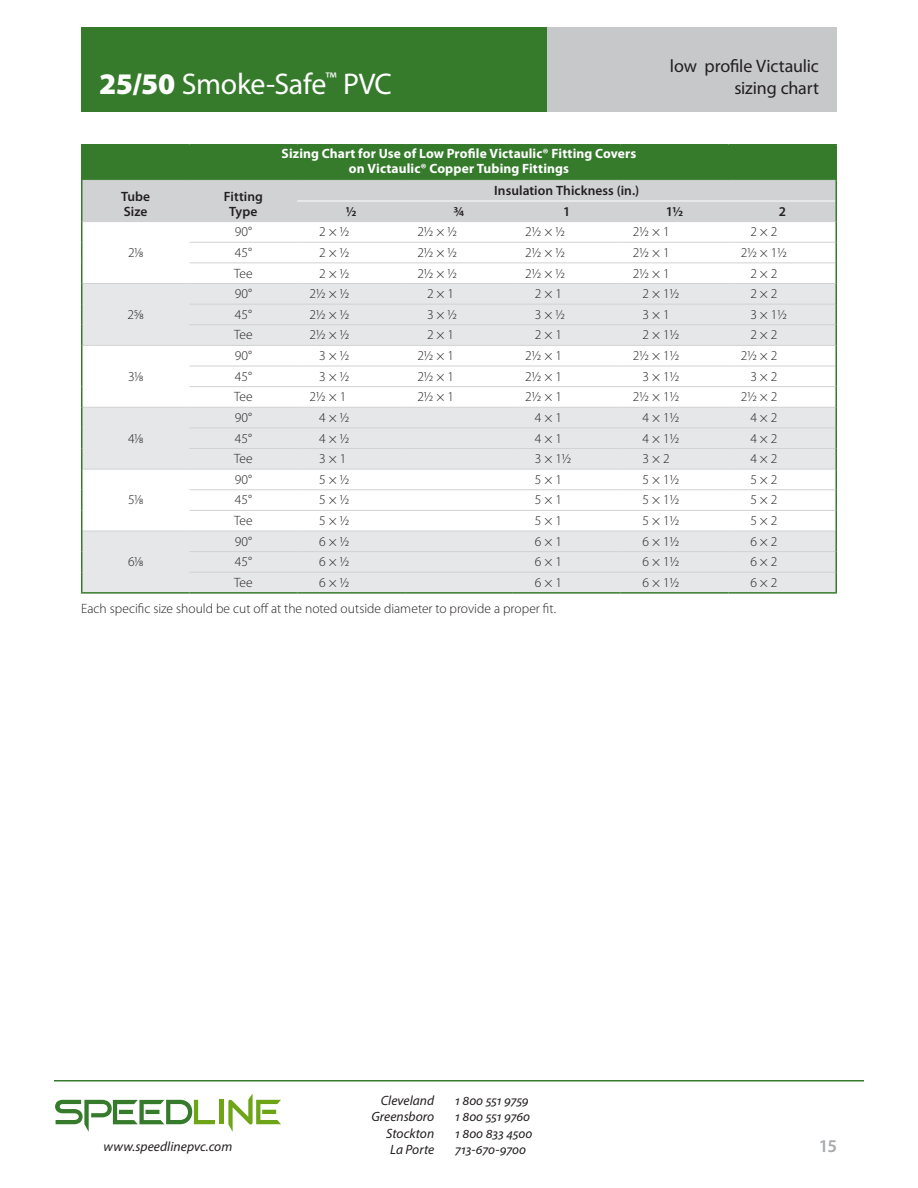
<style>
.page{position:relative;width:918px;height:1188px;background:#fff}
.page>*{position:absolute;margin:0;border:0;box-sizing:border-box;transform-origin:0 0}
.t1{font:30px "Myriad Pro";letter-spacing:-.01em;color:#fff}
.t2{font:18px/21.6px "Myriad Pro";letter-spacing:-.01em;color:#231f20;text-align:right}
.t3{font:600 18px "Myriad Pro";color:#a8a9ad}
.Table{font:300 13.5px "Myriad Pro";color:#231f20}
.t4{font:italic 13.5px "Myriad Pro";color:#231f20}
.Table_Head{font:700 13.5px/15px "Myriad Pro";letter-spacing:.01em;color:#fff;text-align:center}
.Specs_Copy{font:300 13.5px "Myriad Pro";color:#231f20}
.Table_Subhead_1{font:600 13.5px/15px "Myriad Pro";letter-spacing:.005em;color:#231f20}
.s1{font-weight:900}
</style>
<div class="page">
<div style="left:81px;top:27px;width:466px;height:85px;background:#357b2b"></div>
<div style="left:547px;top:27px;width:290px;height:85px;background:#c7c8ca"></div>
<hr style="left:54px;top:1080px;width:810px;height:2px;background:#357b2b">
<svg style="left:228px;top:1094px;width:53px;height:38px"></svg>
<svg style="left:55px;top:1100px;width:160px;height:32px"></svg>
<div style="left:219px;top:1100px;width:5px;height:24px;background:#6ea516"></div>
<div style="left:82px;top:145px;width:754px;height:35px;background:#357b2b"></div>
<hr style="left:81px;top:144px;width:109px;height:2px;background:#357b2b">
<hr style="left:81px;top:146px;width:1px;height:34px;background:#357b2b">
<hr style="left:190px;top:144px;width:107px;height:2px;background:#357b2b">
<hr style="left:297px;top:144px;width:108px;height:2px;background:#357b2b">
<hr style="left:405px;top:144px;width:108px;height:2px;background:#357b2b">
<hr style="left:513px;top:144px;width:108px;height:2px;background:#357b2b">
<hr style="left:621px;top:144px;width:107px;height:2px;background:#357b2b">
<hr style="left:728px;top:144px;width:109px;height:2px;background:#357b2b">
<hr style="left:836px;top:146px;width:1px;height:34px;background:#357b2b">
<hr style="left:81px;top:592px;width:109px;height:2px;background:#357b2b">
<svg style="left:81px;top:180px;width:756px;height:412px"></svg>
<hr style="left:190px;top:592px;width:107px;height:2px;background:#357b2b">
<hr style="left:297px;top:592px;width:108px;height:2px;background:#357b2b">
<hr style="left:405px;top:592px;width:108px;height:2px;background:#357b2b">
<hr style="left:513px;top:592px;width:108px;height:2px;background:#357b2b">
<hr style="left:621px;top:592px;width:107px;height:2px;background:#357b2b">
<hr style="left:728px;top:592px;width:109px;height:2px;background:#357b2b">
<h1 class="t1" style="left:99px;top:65px;width:295px"><span class="s1">25/50</span> Smoke-Safe<sup>™</sup> PVC</h1>
<p class="Table_Head" style="left:282px;top:145px;width:356px">Sizing Chart for Use of Low Profile Victaulic® Fitting Covers on Victaulic® Copper Tubing Fittings</p>
<p class="t2" style="left:670px;top:55px;width:151px">low profile Victaulic sizing chart</p>
<p class="Table_Subhead_1" style="left:121px;top:188px;width:31px">Tube<br>Size</p>
<p class="Table_Subhead_1" style="left:224px;top:188px;width:41px;text-align:center">Fitting<br>Type</p>
<p class="Table_Subhead_1" style="left:494px;top:183px;width:146px">Insulation Thickness (in.)</p>
<p class="Table_Subhead_1" style="left:346px;top:203px;width:12px">½</p>
<p class="Table_Subhead_1" style="left:454px;top:203px;width:12px">¾</p>
<p class="Table_Subhead_1" style="left:563px;top:203px;width:9px">1</p>
<p class="Table_Subhead_1" style="left:666px;top:203px;width:19px">1½</p>
<p class="Table_Subhead_1" style="left:779px;top:203px;width:9px">2</p>
<p class="Table" style="left:128px;top:244px;width:17px">21⁄8</p>
<p class="Table" style="left:128px;top:306px;width:18px">25⁄8</p>
<p class="Table" style="left:128px;top:368px;width:17px">31⁄8</p>
<p class="Table" style="left:128px;top:430px;width:17px">41⁄8</p>
<p class="Table" style="left:128px;top:492px;width:17px">51⁄8</p>
<p class="Table" style="left:235px;top:224px;width:19px">90°</p>
<p class="Table" style="left:319px;top:224px;width:32px">2 × ½</p>
<p class="Table" style="left:417px;top:224px;width:41px">2½ × ½</p>
<p class="Table" style="left:525px;top:224px;width:41px">2½ × ½</p>
<p class="Table" style="left:633px;top:224px;width:38px">2½ × 1</p>
<p class="Table" style="left:750px;top:224px;width:29px">2 × 2</p>
<p class="Table" style="left:235px;top:244px;width:19px">45°</p>
<p class="Table" style="left:319px;top:244px;width:32px">2 × ½</p>
<p class="Table" style="left:417px;top:244px;width:41px">2½ × ½</p>
<p class="Table" style="left:525px;top:244px;width:41px">2½ × ½</p>
<p class="Table" style="left:633px;top:244px;width:38px">2½ × 1</p>
<p class="Table" style="left:741px;top:244px;width:48px">2½ × 1½</p>
<p class="Table" style="left:234px;top:265px;width:20px">Tee</p>
<p class="Table" style="left:319px;top:265px;width:32px">2 × ½</p>
<p class="Table" style="left:417px;top:265px;width:41px">2½ × ½</p>
<p class="Table" style="left:525px;top:265px;width:41px">2½ × ½</p>
<p class="Table" style="left:633px;top:265px;width:38px">2½ × 1</p>
<p class="Table" style="left:750px;top:265px;width:29px">2 × 2</p>
<p class="Table" style="left:235px;top:286px;width:19px">90°</p>
<p class="Table" style="left:310px;top:286px;width:41px">2½ × ½</p>
<p class="Table" style="left:427px;top:286px;width:29px">2 × 1</p>
<p class="Table" style="left:535px;top:286px;width:29px">2 × 1</p>
<p class="Table" style="left:643px;top:286px;width:38px">2 × 1½</p>
<p class="Table" style="left:750px;top:286px;width:29px">2 × 2</p>
<p class="Table" style="left:235px;top:306px;width:19px">45°</p>
<p class="Table" style="left:310px;top:306px;width:41px">2½ × ½</p>
<p class="Table" style="left:427px;top:306px;width:32px">3 × ½</p>
<p class="Table" style="left:535px;top:306px;width:32px">3 × ½</p>
<p class="Table" style="left:643px;top:306px;width:29px">3 × 1</p>
<p class="Table" style="left:750px;top:306px;width:38px">3 × 1½</p>
<p class="Table" style="left:234px;top:327px;width:20px">Tee</p>
<p class="Table" style="left:310px;top:327px;width:41px">2½ × ½</p>
<p class="Table" style="left:427px;top:327px;width:29px">2 × 1</p>
<p class="Table" style="left:535px;top:327px;width:29px">2 × 1</p>
<p class="Table" style="left:643px;top:327px;width:38px">2 × 1½</p>
<p class="Table" style="left:750px;top:327px;width:29px">2 × 2</p>
<p class="Table" style="left:235px;top:347px;width:19px">90°</p>
<p class="Table" style="left:319px;top:347px;width:32px">3 × ½</p>
<p class="Table" style="left:417px;top:347px;width:38px">2½ × 1</p>
<p class="Table" style="left:525px;top:347px;width:38px">2½ × 1</p>
<p class="Table" style="left:633px;top:347px;width:48px">2½ × 1½</p>
<p class="Table" style="left:741px;top:347px;width:38px">2½ × 2</p>
<p class="Table" style="left:235px;top:368px;width:19px">45°</p>
<p class="Table" style="left:319px;top:368px;width:32px">3 × ½</p>
<p class="Table" style="left:417px;top:368px;width:38px">2½ × 1</p>
<p class="Table" style="left:525px;top:368px;width:38px">2½ × 1</p>
<p class="Table" style="left:643px;top:368px;width:38px">3 × 1½</p>
<p class="Table" style="left:750px;top:368px;width:29px">3 × 2</p>
<p class="Table" style="left:234px;top:389px;width:20px">Tee</p>
<p class="Table" style="left:310px;top:389px;width:38px">2½ × 1</p>
<p class="Table" style="left:417px;top:389px;width:38px">2½ × 1</p>
<p class="Table" style="left:525px;top:389px;width:38px">2½ × 1</p>
<p class="Table" style="left:633px;top:389px;width:48px">2½ × 1½</p>
<p class="Table" style="left:741px;top:389px;width:38px">2½ × 2</p>
<p class="Table" style="left:235px;top:409px;width:19px">90°</p>
<p class="Table" style="left:319px;top:409px;width:32px">4 × ½</p>
<p class="Table" style="left:535px;top:409px;width:29px">4 × 1</p>
<p class="Table" style="left:643px;top:409px;width:38px">4 × 1½</p>
<p class="Table" style="left:750px;top:409px;width:29px">4 × 2</p>
<p class="Table" style="left:235px;top:430px;width:19px">45°</p>
<p class="Table" style="left:319px;top:430px;width:32px">4 × ½</p>
<p class="Table" style="left:535px;top:430px;width:29px">4 × 1</p>
<p class="Table" style="left:643px;top:430px;width:38px">4 × 1½</p>
<p class="Table" style="left:750px;top:430px;width:29px">4 × 2</p>
<p class="Table" style="left:234px;top:451px;width:20px">Tee</p>
<p class="Table" style="left:319px;top:451px;width:29px">3 × 1</p>
<p class="Table" style="left:535px;top:451px;width:38px">3 × 1½</p>
<p class="Table" style="left:643px;top:451px;width:29px">3 × 2</p>
<p class="Table" style="left:750px;top:451px;width:29px">4 × 2</p>
<p class="Table" style="left:235px;top:471px;width:19px">90°</p>
<p class="Table" style="left:319px;top:471px;width:32px">5 × ½</p>
<p class="Table" style="left:535px;top:471px;width:29px">5 × 1</p>
<p class="Table" style="left:643px;top:471px;width:38px">5 × 1½</p>
<p class="Table" style="left:750px;top:471px;width:29px">5 × 2</p>
<p class="Table" style="left:235px;top:492px;width:19px">45°</p>
<p class="Table" style="left:319px;top:492px;width:32px">5 × ½</p>
<p class="Table" style="left:535px;top:492px;width:29px">5 × 1</p>
<p class="Table" style="left:643px;top:492px;width:38px">5 × 1½</p>
<p class="Table" style="left:750px;top:492px;width:29px">5 × 2</p>
<p class="Table" style="left:234px;top:512px;width:20px">Tee</p>
<p class="Table" style="left:319px;top:512px;width:32px">5 × ½</p>
<p class="Table" style="left:535px;top:512px;width:29px">5 × 1</p>
<p class="Table" style="left:643px;top:512px;width:38px">5 × 1½</p>
<p class="Table" style="left:750px;top:512px;width:29px">5 × 2</p>
<p class="Table" style="left:235px;top:533px;width:19px">90°</p>
<p class="Table" style="left:319px;top:533px;width:32px">6 × ½</p>
<p class="Table" style="left:535px;top:533px;width:29px">6 × 1</p>
<p class="Table" style="left:643px;top:533px;width:38px">6 × 1½</p>
<p class="Table" style="left:750px;top:533px;width:29px">6 × 2</p>
<p class="Table" style="left:235px;top:554px;width:19px">45°</p>
<p class="Table" style="left:319px;top:554px;width:32px">6 × ½</p>
<p class="Table" style="left:535px;top:554px;width:29px">6 × 1</p>
<p class="Table" style="left:643px;top:554px;width:38px">6 × 1½</p>
<p class="Table" style="left:750px;top:554px;width:29px">6 × 2</p>
<p class="Table" style="left:234px;top:574px;width:20px">Tee</p>
<p class="Table" style="left:319px;top:574px;width:32px">6 × ½</p>
<p class="Table" style="left:535px;top:574px;width:29px">6 × 1</p>
<p class="Table" style="left:643px;top:574px;width:38px">6 × 1½</p>
<p class="Table" style="left:750px;top:574px;width:29px">6 × 2</p>
<p class="Specs_Copy" style="left:81px;top:601px;width:477px">Each specific size should be cut off at the noted outside diameter to provide a proper fit.</p>
<p class="Table" style="left:128px;top:554px;width:17px">61⁄8</p>
<p class="t4" style="left:381px;top:1092px;width:55px">Cleveland</p>
<p class="t4" style="left:455px;top:1092px;width:75px">1 800 551 9759</p>
<p class="t4" style="left:371px;top:1109px;width:64px">Greensboro</p>
<p class="t4" style="left:455px;top:1109px;width:76px">1 800 551 9760</p>
<p class="t4" style="left:386px;top:1125px;width:49px">Stockton</p>
<p class="t4" style="left:455px;top:1125px;width:79px">1 800 833 4500</p>
<p class="t4" style="left:104px;top:1138px;width:130px">www.speedlinepvc.com</p>
<p class="t4" style="left:390px;top:1141px;width:46px">La Porte</p>
<p class="t4" style="left:455px;top:1141px;width:72px">713-670-9700</p>
<h2 class="t3" style="left:819px;top:1135px;width:20px">15</h2>
</div>
